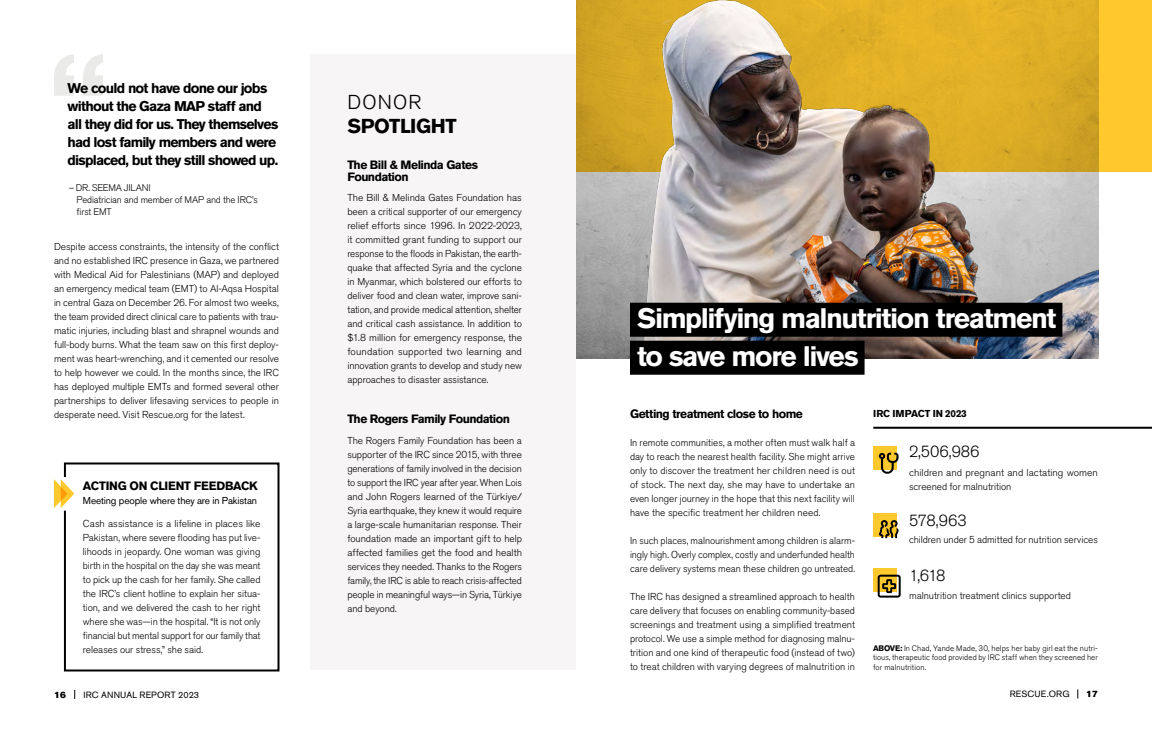
<style>
.page{position:relative;width:1152px;height:738px;background:#fff}
.page>*{position:absolute;margin:0;border:0;box-sizing:border-box;transform-origin:0 0}
.t1{font:700 28px/38px "Akzidenz Grotesk Std";letter-spacing:-.05em;color:#fff}
.t2{font:700 20px "Akzidenz Grotesk Std";letter-spacing:-.02em;color:#000}
.t3{font:300 20px "Akzidenz Grotesk Std";letter-spacing:.06em;color:#000}
.t4{font:300 16px "Akzidenz Grotesk Std";letter-spacing:-.01em;color:#000}
.t5{font:700 14px/18px "Akzidenz Grotesk Std";letter-spacing:-.055em;color:#000}
.t6{font:700 12px/12px "Akzidenz Grotesk Std";letter-spacing:-.045em;color:#000}
.t7{font:700 12px "Akzidenz Grotesk Std";letter-spacing:-.02em;color:#000}
.t8{font:300 10px/14px "Akzidenz Grotesk Std";letter-spacing:-.005em;color:#000;text-align:justify}
.t9{font:10px "Akzidenz Grotesk Std";letter-spacing:-.01em;color:#000}
.t10{font:700 10px "Akzidenz Grotesk Std";letter-spacing:-.015em;color:#000}
.t11{font:300 9.6px/12px "Akzidenz Grotesk Std";letter-spacing:-.015em;color:#000}
.t12{font:9px "Akzidenz Grotesk Std";letter-spacing:.02em;color:#000}
.t13{font:9px "Akzidenz Grotesk Std Super";color:#000}
.t14{font:300 8px/9.6px "Akzidenz Grotesk Std";letter-spacing:.01em;color:#000;text-align:justify}
.s1{font-weight:700}
</style>
<div class="page">
<img style="left:576px;top:172px;width:522px;height:186px">
<svg style="left:576px;top:0;width:576px;height:172px"></svg>
<div style="left:630px;top:303px;width:432px;height:34px;background:#000"></div>
<div style="left:630px;top:341px;width:235px;height:34px;background:#000"></div>
<svg style="left:54px;top:479px;width:9px;height:29px"></svg>
<svg style="left:63px;top:462px;width:217px;height:210px"></svg>
<svg style="left:54px;top:54px;width:49px;height:42px"></svg>
<div style="left:310px;top:54px;width:266px;height:616px;background:#f7f5f5"></div>
<hr style="left:873px;top:427px;width:279px;height:2px;background:#000">
<div style="left:873px;top:513px;width:23px;height:23px;background:#ffc82c"></div>
<svg style="left:873px;top:568px;width:23px;height:24px"></svg>
<svg style="left:878px;top:575px;width:23px;height:23px"></svg>
<div style="left:873px;top:446px;width:23px;height:23px;background:#ffc82c"></div>
<svg style="left:879px;top:453px;width:20px;height:21px"></svg>
<svg style="left:879px;top:520px;width:20px;height:18px"></svg>
<h3 class="t5" style="left:68px;top:79px;width:212px">We could not have done our jobs without the Gaza MAP staff and all they did for us. They themselves had lost family members and were displaced, but they still showed up.</h3>
<p class="t11" style="left:77px;top:181px;width:183px;text-indent:-8px">– DR. SEEMA JILANI<br>Pediatrician and member of MAP and the IRC’s first EMT</p>
<p class="t8" style="left:54px;top:240px;width:227px">Despite access constraints, the intensity of the conflict and no established IRC presence in Gaza, we partnered with Medical Aid for Palestinians (MAP) and deployed an emergency medical team (EMT) to Al-Aqsa Hospital in central Gaza on December 26. For almost two weeks, the team provided direct clinical care to patients with trau&shy;matic injuries, including blast and shrapnel wounds and full-body burns. What the team saw on this first deploy&shy;ment was heart-wrenching, and it cemented our resolve to help however we could. In the months since, the IRC has deployed multiple EMTs and formed several other partnerships to deliver lifesaving services to people in desperate need. Visit Rescue.org for the latest.</p>
<p class="t7" style="left:83px;top:479px;width:176px">ACTING ON CLIENT FEEDBACK</p>
<p class="t9" style="left:83px;top:495px;width:176px">Meeting people where they are in Pakistan</p>
<p class="t8" style="left:83px;top:517px;width:179px">Cash assistance is a lifeline in places like Pakistan, where severe flooding has put live&shy;lihoods in jeopardy. One woman was giving birth in the hospital on the day she was meant to pick up the cash for her family. She called the IRC’s client hotline to explain her situa&shy;tion, and we delivered the cash to her right where she was—in the hospital. “It is not only financial but mental support for our family that releases our stress,” she said.</p>
<h2 class="t3" style="left:347px;top:91px;width:75px">DONOR</h2>
<h2 class="t2" style="left:347px;top:114px;width:111px">SPOTLIGHT</h2>
<p class="t6" style="left:347px;top:158px;width:132px">The Bill &amp; Melinda Gates<br>Foundation</p>
<p class="t8" style="left:347px;top:191px;width:176px">The Bill &amp; Melinda Gates Foundation has been a critical supporter of our emergency relief efforts since 1996. In 2022-2023, it committed grant funding to support our response to the floods in Pakistan, the earth&shy;quake that affected Syria and the cyclone in Myanmar, which bolstered our efforts to deliver food and clean water, improve sani&shy;tation, and provide medical attention, shelter and critical cash assistance. In addition to $1.8 million for emergency response, the foundation supported two learning and innovation grants to develop and study new approaches to disaster assistance.</p>
<p class="t6" style="left:347px;top:413px;width:164px">The Rogers Family Foundation</p>
<p class="t8" style="left:347px;top:433px;width:176px">The Rogers Family Foundation has been a supporter of the IRC since 2015, with three generations of family involved in the decision to support the IRC year after year. When Lois and John Rogers learned of the Türkiye/ Syria earthquake, they knew it would require a large-scale humanitarian response. Their foundation made an important gift to help affected families get the food and health services they needed. Thanks to the Rogers family, the IRC is able to reach crisis-affected people in meaningful ways—in Syria, Türkiye and beyond.</p>
<h1 class="t1" style="left:637px;top:299px;width:421px">Simplifying malnutrition treatment to save more lives</h1>
<p class="t6" style="left:630px;top:408px;width:174px">Getting treatment close to home</p>
<p class="t8" style="left:630px;top:436px;width:227px">In remote communities, a mother often must walk half a day to reach the nearest health facility. She might arrive only to discover the treatment her children need is out of stock. The next day, she may have to undertake an even longer journey in the hope that this next facility will have the specific treatment her children need.</p>
<p class="t8" style="left:630px;top:534px;width:227px">In such places, malnourishment among children is alarm&shy;ingly high. Overly complex, costly and underfunded health care delivery systems mean these children go untreated.</p>
<p class="t8" style="left:630px;top:590px;width:227px">The IRC has designed a streamlined approach to health care delivery that focuses on enabling community-based screenings and treatment using a simplified treatment protocol. We use a simple method for diagnosing malnu&shy;trition and one kind of therapeutic food (instead of two) to treat children with varying degrees of malnutrition in</p>
<p class="t10" style="left:873px;top:407px;width:95px">IRC IMPACT IN 2023</p>
<h3 class="t4" style="left:909px;top:443px;width:72px">2,506,986</h3>
<p class="t8" style="left:909px;top:466px;width:190px">children and pregnant and lactating women screened for malnutrition</p>
<h3 class="t4" style="left:909px;top:511px;width:59px">578,963</h3>
<p class="t8" style="left:909px;top:533px;width:190px">children under 5 admitted for nutrition services</p>
<h3 class="t4" style="left:909px;top:567px;width:38px">1,618</h3>
<p class="t8" style="left:909px;top:588px;width:163px">malnutrition treatment clinics supported</p>
<p class="t14" style="left:873px;top:643px;width:226px"><span class="s1">ABOVE:</span> In Chad, Yande Made, 30, helps her baby girl eat the nutri&shy;tious, therapeutic food provided by IRC staff when they screened her for malnutrition.</p>
<p class="t13" style="left:54px;top:689px;width:13px">16</p>
<p class="t12" style="left:83px;top:689px;width:117px">IRC ANNUAL REPORT 2023</p>
<p class="t12" style="left:1010px;top:688px;width:61px">RESCUE.ORG</p>
<p class="t13" style="left:1086px;top:689px;width:13px">17</p>
</div>
